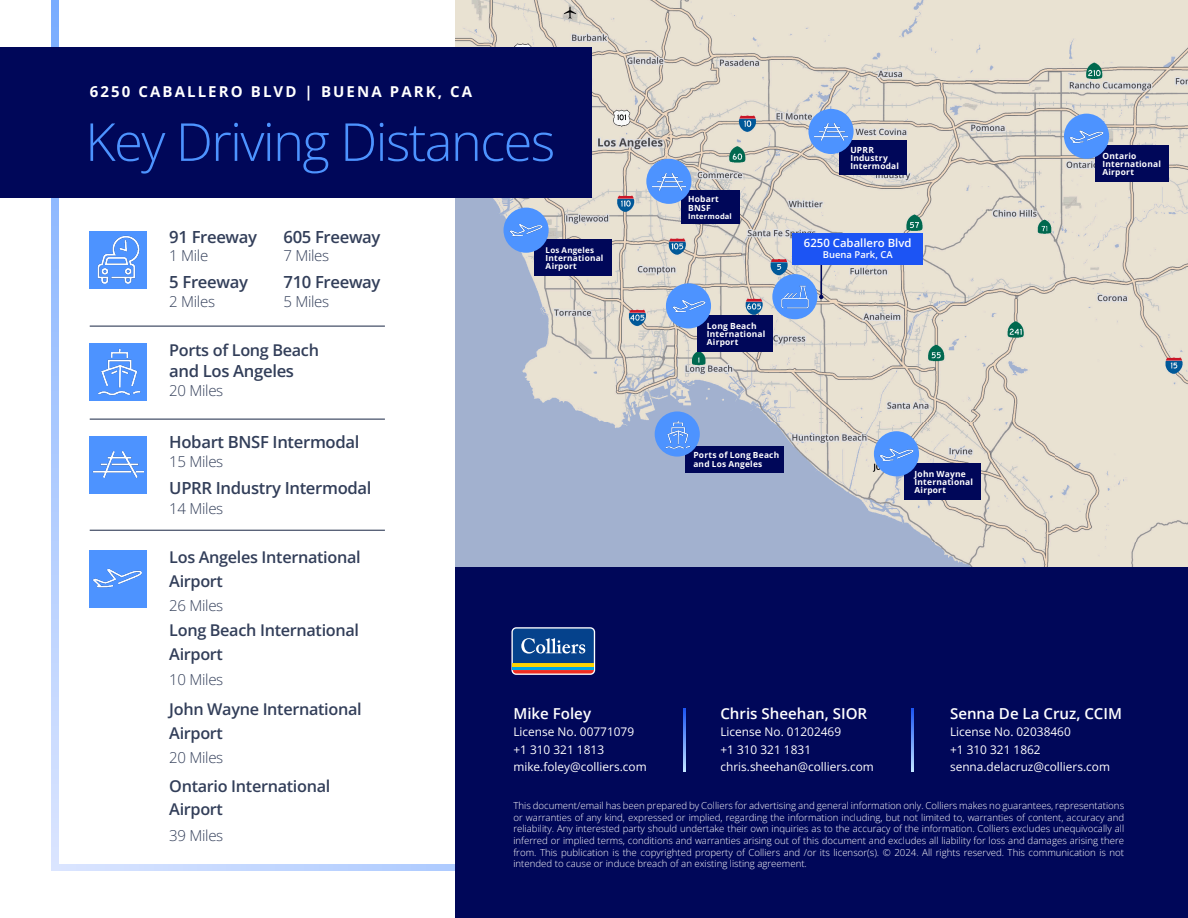
<style>
.page{position:relative;width:1188px;height:918px;background:#fff}
.page>*{position:absolute;margin:0;border:0;box-sizing:border-box;transform-origin:0 0}
.t1{font:300 52.35px "Open Sans";letter-spacing:-.03em;color:#4d93ff}
.Section_Copy{font:600 16.65px "Open Sans";letter-spacing:-.02em;color:#323e59}
.Section_Copy-2{font:600 16.2px/24px "Open Sans";letter-spacing:-.02em;color:#323e59}
.t2{font:600 15.15px "Open Sans";color:#fff}
.Section_Copy-3{font:300 15px "Open Sans";letter-spacing:-.02em;color:#323e59}
.t3{font:700 15px "Open Sans";letter-spacing:.14em;color:#fff}
.t4{font:11.85px "Open Sans";color:#fff}
.t5{font:600 11.4px "Open Sans";color:#fff}
.t6{font:300 9.6px/11.6px "Open Sans";color:#fff;text-align:justify}
.t7{font:600 9.45px "Open Sans";color:#fff}
.t8{font:700 8.4px/8.2px "Open Sans";letter-spacing:.025em;color:#fff}
.t9{font:700 8.25px "Open Sans";letter-spacing:.03em;color:#fff}
.t10{font:700 7.95px "Open Sans";letter-spacing:.03em;color:#fff}
.t11{font:700 7.5px "Open Sans";letter-spacing:.025em;color:#fff}
</style>
<div class="page">
<svg style="left:58px;top:864px;width:397px;height:7px;background:#c3d7ff"></svg>
<svg style="left:51px;top:0;width:7px;height:871px;background:#b0ccfe"></svg>
<div style="left:455px;top:0;width:733px;height:918px;background:#000759"></div>
<svg style="left:511px;top:627px;width:84px;height:48px"></svg>
<hr style="left:513px;top:667px;width:81px;height:3px;background:#00a8e4">
<hr style="left:513px;top:663px;width:81px;height:4px;background:#fed503">
<svg style="left:513px;top:670px;width:81px;height:4px"></svg>
<svg style="left:513px;top:629px;width:81px;height:34px;background:#205798"></svg>
<svg style="left:912px;top:709px;width:1px;height:62px"></svg>
<svg style="left:684px;top:709px;width:1px;height:62px"></svg>
<img style="left:455px;top:0;width:733px;height:567px">
<div style="left:772px;top:274px;width:45px;height:45px;background:#4d93ff;border-radius:50%"></div>
<div style="left:1095px;top:145px;width:74px;height:37px;background:#000759"></div>
<div style="left:905px;top:463px;width:76px;height:37px;background:#000759"></div>
<div style="left:697px;top:315px;width:75px;height:37px;background:#000759"></div>
<div style="left:534px;top:239px;width:78px;height:37px;background:#000759"></div>
<div style="left:681px;top:190px;width:59px;height:34px;background:#000759"></div>
<div style="left:686px;top:446px;width:98px;height:27px;background:#000759"></div>
<img style="left:781px;top:285px;width:28px;height:24px">
<div style="left:839px;top:140px;width:68px;height:34px;background:#000759"></div>
<hr style="left:821px;top:265px;width:1px;height:32px;background:#000759">
<svg style="left:819px;top:295px;width:4px;height:4px"></svg>
<div style="left:793px;top:233px;width:130px;height:32px;background:#1c54f4"></div>
<div style="left:0;top:48px;width:592px;height:150px;background:#000759"></div>
<div style="left:90px;top:231px;width:57px;height:57px;background:#4d93ff"></div>
<div style="left:90px;top:344px;width:57px;height:57px;background:#4d93ff"></div>
<div style="left:90px;top:437px;width:57px;height:57px;background:#4d93ff"></div>
<div style="left:90px;top:551px;width:57px;height:57px;background:#4d93ff"></div>
<img style="left:92px;top:568px;width:50px;height:20px">
<img style="left:93px;top:436px;width:50px;height:42px">
<img style="left:97px;top:343px;width:44px;height:53px">
<img style="left:97px;top:235px;width:43px;height:49px">
<hr style="left:90px;top:326px;width:295px;height:1px;background:#323e59">
<hr style="left:90px;top:419px;width:295px;height:1px;background:#323e59">
<hr style="left:90px;top:530px;width:295px;height:1px;background:#323e59">
<div style="left:655px;top:411px;width:45px;height:46px;background:#4d93ff;border-radius:50%"></div>
<img style="left:665px;top:420px;width:26px;height:29px">
<div style="left:874px;top:431px;width:45px;height:45px;background:#4d93ff;border-radius:50%"></div>
<img style="left:880px;top:438px;width:33px;height:33px">
<div style="left:1064px;top:114px;width:45px;height:45px;background:#4d93ff;border-radius:50%"></div>
<img style="left:1070px;top:120px;width:33px;height:33px">
<div style="left:504px;top:208px;width:45px;height:45px;background:#4d93ff;border-radius:50%"></div>
<img style="left:509px;top:214px;width:34px;height:33px">
<div style="left:646px;top:159px;width:45px;height:45px;background:#4d93ff;border-radius:50%"></div>
<img style="left:652px;top:161px;width:34px;height:38px">
<div style="left:808px;top:109px;width:46px;height:45px;background:#4d93ff;border-radius:50%"></div>
<img style="left:814px;top:111px;width:34px;height:39px">
<div style="left:666px;top:283px;width:45px;height:45px;background:#4d93ff;border-radius:50%"></div>
<img style="left:673px;top:290px;width:33px;height:33px">
<p class="t3" style="left:90px;top:81px;width:384px">6250 CABALLERO BLVD | BUENA PARK, CA</p>
<p class="t1" style="left:85px;top:106px;width:472px">Key Driving Distances</p>
<p class="Section_Copy" style="left:169px;top:225px;width:89px">91 Freeway</p>
<p class="Section_Copy" style="left:283px;top:225px;width:99px">605 Freeway</p>
<p class="Section_Copy-3" style="left:169px;top:245px;width:41px">1 Mile</p>
<p class="Section_Copy-3" style="left:283px;top:245px;width:47px">7 Miles</p>
<p class="Section_Copy" style="left:169px;top:271px;width:80px">5 Freeway</p>
<p class="Section_Copy" style="left:283px;top:271px;width:99px">710 Freeway</p>
<p class="Section_Copy-3" style="left:169px;top:292px;width:47px">2 Miles</p>
<p class="Section_Copy-3" style="left:283px;top:292px;width:47px">5 Miles</p>
<p class="Section_Copy-2" style="left:169px;top:337px;width:151px">Ports of Long Beach</p>
<p class="Section_Copy" style="left:169px;top:359px;width:126px">and Los Angeles</p>
<p class="Section_Copy-3" style="left:169px;top:381px;width:56px">20 Miles</p>
<p class="Section_Copy" style="left:169px;top:431px;width:192px">Hobart BNSF Intermodal</p>
<p class="Section_Copy" style="left:169px;top:477px;width:204px">UPRR Industry Intermodal</p>
<p class="Section_Copy-3" style="left:169px;top:452px;width:56px">15 Miles</p>
<p class="Section_Copy-3" style="left:169px;top:498px;width:56px">14 Miles</p>
<p class="Section_Copy-2" style="left:169px;top:544px;width:193px">Los Angeles International<br>Airport</p>
<p class="Section_Copy-3" style="left:169px;top:595px;width:56px">26 Miles</p>
<p class="Section_Copy-2" style="left:169px;top:618px;width:191px">Long Beach International<br>Airport</p>
<p class="Section_Copy-3" style="left:169px;top:669px;width:56px">10 Miles</p>
<p class="Section_Copy-2" style="left:169px;top:697px;width:194px">John Wayne International<br>Airport</p>
<p class="Section_Copy-3" style="left:169px;top:748px;width:56px">20 Miles</p>
<p class="t10" style="left:546px;top:244px;width:50px">Los Angeles</p>
<p class="t8" style="left:546px;top:254px;width:59px">International</p>
<p class="t9" style="left:546px;top:261px;width:33px">Airport</p>
<p class="t2" style="left:513px;top:703px;width:79px">Mike Foley</p>
<p class="t4" style="left:513px;top:724px;width:122px">License No. 00771079</p>
<p class="t4" style="left:513px;top:741px;width:92px">+1 310 321 1813</p>
<p class="t4" style="left:513px;top:759px;width:135px">mike.foley@colliers.com</p>
<p class="t8" style="left:688px;top:195px;width:32px">Hobart<br>BNSF</p>
<p class="t11" style="left:688px;top:211px;width:45px">Intermodal</p>
<p class="t8" style="left:707px;top:321px;width:51px">Long Beach</p>
<p class="t8" style="left:707px;top:330px;width:60px">International</p>
<p class="t8" style="left:707px;top:338px;width:33px">Airport</p>
<p class="t8" style="left:850px;top:146px;width:50px">UPRR<br>Industry<br>Intermodal</p>
<p class="t5" style="left:804px;top:235px;width:109px">6250 Caballero Blvd</p>
<p class="t7" style="left:823px;top:248px;width:71px">Buena Park, CA</p>
<p class="t8" style="left:693px;top:451px;width:87px">Ports of Long Beach</p>
<p class="t8" style="left:693px;top:459px;width:71px">and Los Angeles</p>
<p class="t8" style="left:915px;top:469px;width:53px">John Wayne</p>
<p class="t8" style="left:915px;top:478px;width:60px">International</p>
<p class="t8" style="left:915px;top:486px;width:33px">Airport</p>
<p class="t8" style="left:1102px;top:151px;width:35px">Ontario</p>
<p class="t8" style="left:1102px;top:160px;width:60px">International</p>
<p class="t8" style="left:1102px;top:168px;width:33px">Airport</p>
<p class="t2" style="left:720px;top:703px;width:148px">Chris Sheehan, SIOR</p>
<p class="t4" style="left:720px;top:724px;width:122px">License No. 01202469</p>
<p class="t4" style="left:720px;top:741px;width:92px">+1 310 321 1831</p>
<p class="t4" style="left:720px;top:759px;width:155px">chris.sheehan@colliers.com</p>
<p class="t2" style="left:950px;top:703px;width:174px">Senna De La Cruz, CCIM</p>
<p class="t4" style="left:950px;top:724px;width:122px">License No. 02038460</p>
<p class="t4" style="left:950px;top:741px;width:92px">+1 310 321 1862</p>
<p class="t4" style="left:950px;top:759px;width:162px">senna.delacruz@colliers.com</p>
<p class="Section_Copy-2" style="left:169px;top:774px;width:163px">Ontario International</p>
<p class="Section_Copy-2" style="left:169px;top:796px;width:55px">Airport</p>
<p class="Section_Copy-3" style="left:169px;top:825px;width:56px">39 Miles</p>
<p class="t6" style="left:513px;top:800px;width:612px">This document/email has been prepared by Colliers for advertising and general information only. Colliers makes no guarantees, representations or warranties of any kind, expressed or implied, regarding the information including, but not limited to, warranties of content, accuracy and reliability. Any interested party should undertake their own inquiries as to the accuracy of the information. Colliers excludes unequivocally all inferred or implied terms, conditions and warranties arising out of this document and excludes all liability for loss and damages arising there from. This publication is the copyrighted property of Colliers and /or its licensor(s). © 2024. All rights reserved. This communication is not intended to cause or induce breach of an existing listing agreement.</p>
</div>
